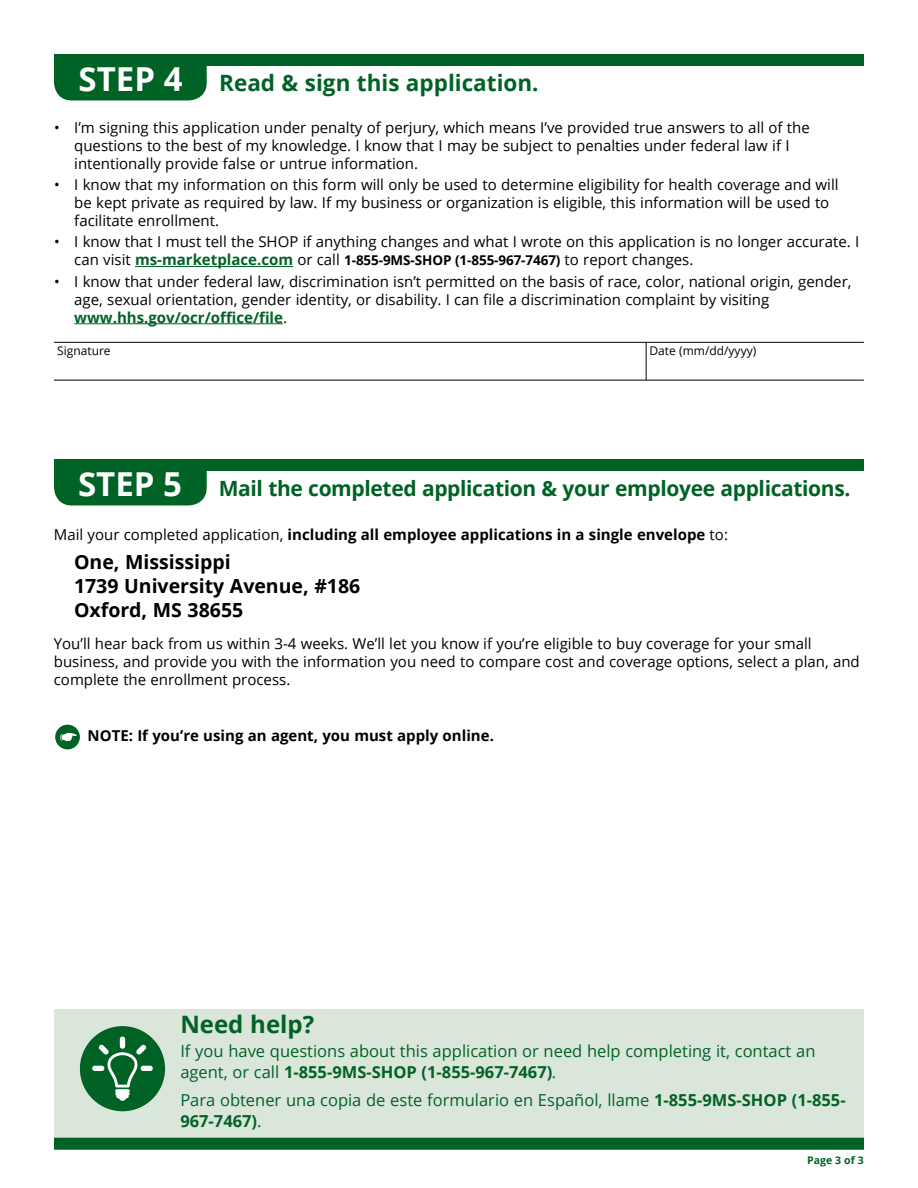
<style>
.page{position:relative;width:918px;height:1188px;background:#fff}
.page>*{position:absolute;margin:0;border:0;box-sizing:border-box;transform-origin:0 0}
.t1{font:700 33px "Open Sans";color:#fff}
.t2{font:700 24px "Open Sans";color:#006225}
.t3{font:700 22.5px "Open Sans";color:#006225}
.t4{font:700 21px "Open Sans";letter-spacing:-.015em;color:#006225}
.t5{font:700 19.5px/24px "Open Sans";color:#000}
.t6{font:16.5px/21px "Open Sans";color:#006225}
.t7{font:15px/18px "Open Sans";color:#000}
.t8{font:700 15px "Open Sans";color:#000}
.t9{font:12px "Open Sans";color:#000}
.t10{font:700 10.5px "Open Sans";color:#006225}
.s1{font-weight:700;color:#006225}
.s2{font-weight:700;font-size:13.5px}
.s3{font-size:33px;color:#fff}
.s4{font-weight:400}
.s5{font-weight:700}
</style>
<div class="page">
<hr style="left:135px;top:266px;width:158px;height:1px;background:#006225">
<hr style="left:74px;top:323px;width:209px;height:1px;background:#006225">
<hr style="left:54px;top:342px;width:592px;height:1px;background:#000">
<hr style="left:646px;top:342px;width:218px;height:1px;background:#000">
<hr style="left:646px;top:343px;width:1px;height:37px;background:#000">
<hr style="left:54px;top:380px;width:592px;height:1px;background:#000">
<hr style="left:646px;top:380px;width:218px;height:1px;background:#000">
<div style="left:54px;top:54px;width:810px;height:12px;background:#006225"></div>
<div style="left:54px;top:66px;width:153px;height:34px;background:#006225"></div>
<div style="left:54px;top:1009px;width:810px;height:134px;background:#dbe6db"></div>
<div style="left:80px;top:1026px;width:85px;height:85px;background:#006225;border-radius:50%"></div>
<svg style="left:92px;top:1037px;width:61px;height:64px"></svg>
<div style="left:54px;top:1138px;width:810px;height:12px;background:#006225"></div>
<div style="left:54px;top:459px;width:810px;height:12px;background:#006225"></div>
<div style="left:54px;top:471px;width:153px;height:34px;background:#006225"></div>
<div style="left:55px;top:725px;width:25px;height:24px;background:#006225;border-radius:50%"></div>
<svg style="left:60px;top:733px;width:17px;height:8px"></svg>
<h1 class="t1" style="left:79px;top:56px;width:105px">STEP 4</h1>
<h3 class="t3" style="left:219px;top:67px;width:321px">Read &amp; sign this application.</h3>
<p class="t7" style="left:74px;top:118px;width:737px;text-indent:-20px">• I’m signing this application under penalty of perjury, which means I’ve provided true answers to all of the questions to the best of my knowledge. I know that I may be subject to penalties under federal law if I intentionally provide false or untrue information.</p>
<p class="t7" style="left:74px;top:175px;width:766px;text-indent:-20px">• I know that my information on this form will only be used to determine eligibility for health coverage and will be kept private as required by law. If my business or organization is eligible, this information will be used to facilitate enrollment.</p>
<p class="t7" style="left:74px;top:233px;width:786px;text-indent:-20px">• I know that I must tell the SHOP if anything changes and what I wrote on this application is no longer accurate. I can visit <span class="s1">ms-marketplace.com</span> or call <span class="s2">1-855-9MS-SHOP (1-855-967-7467)</span> to report changes.</p>
<p class="t7" style="left:74px;top:272px;width:779px;text-indent:-20px">• I know that under federal law, discrimination isn’t permitted on the basis of race, color, national origin, gender, age, sexual orientation, gender identity, or disability. I can file a discrimination complaint by visiting <span class="s1">www.hhs.gov/ocr/office/file</span>.</p>
<p class="t9" style="left:57px;top:342px;width:55px">Signature</p>
<p class="t9" style="left:649px;top:342px;width:108px">Date (mm/dd/yyyy)</p>
<h3 class="t4" style="left:78px;top:474px;width:774px"><span class="s3">STEP 5</span> Mail the completed application &amp; your employee applications.</h3>
<p class="t8" style="left:54px;top:524px;width:676px"><span class="s4">Mail your completed application,</span> including all employee applications in a single envelope <span class="s4">to:</span></p>
<h3 class="t5" style="left:74px;top:550px;width:288px">One, Mississippi<br>1739 University Avenue, #186<br>Oxford, MS 38655</h3>
<p class="t7" style="left:54px;top:634px;width:807px">You’ll hear back from us within 3-4 weeks. We’ll let you know if you’re eligible to buy coverage for your small business, and provide you with the information you need to compare cost and coverage options, select a plan, and complete the enrollment process.</p>
<p class="t8" style="left:88px;top:725px;width:408px">NOTE: If you’re using an agent, you must apply online.</p>
<h2 class="t2" style="left:180px;top:1008px;width:135px">Need help?</h2>
<p class="t6" style="left:180px;top:1041px;width:637px">If you have questions about this application or need help completing it, contact an agent, or call <span class="s5">1-855-9MS-SHOP (1-855-967-7467)</span>.</p>
<p class="t6" style="left:180px;top:1089px;width:667px">Para obtener una copia de este formulario en Español, llame <span class="s5">1-855-9MS-SHOP (1-855-<br>967-7467)</span>.</p>
<p class="t10" style="left:807px;top:1153px;width:58px">Page 3 of 3</p>
</div>
